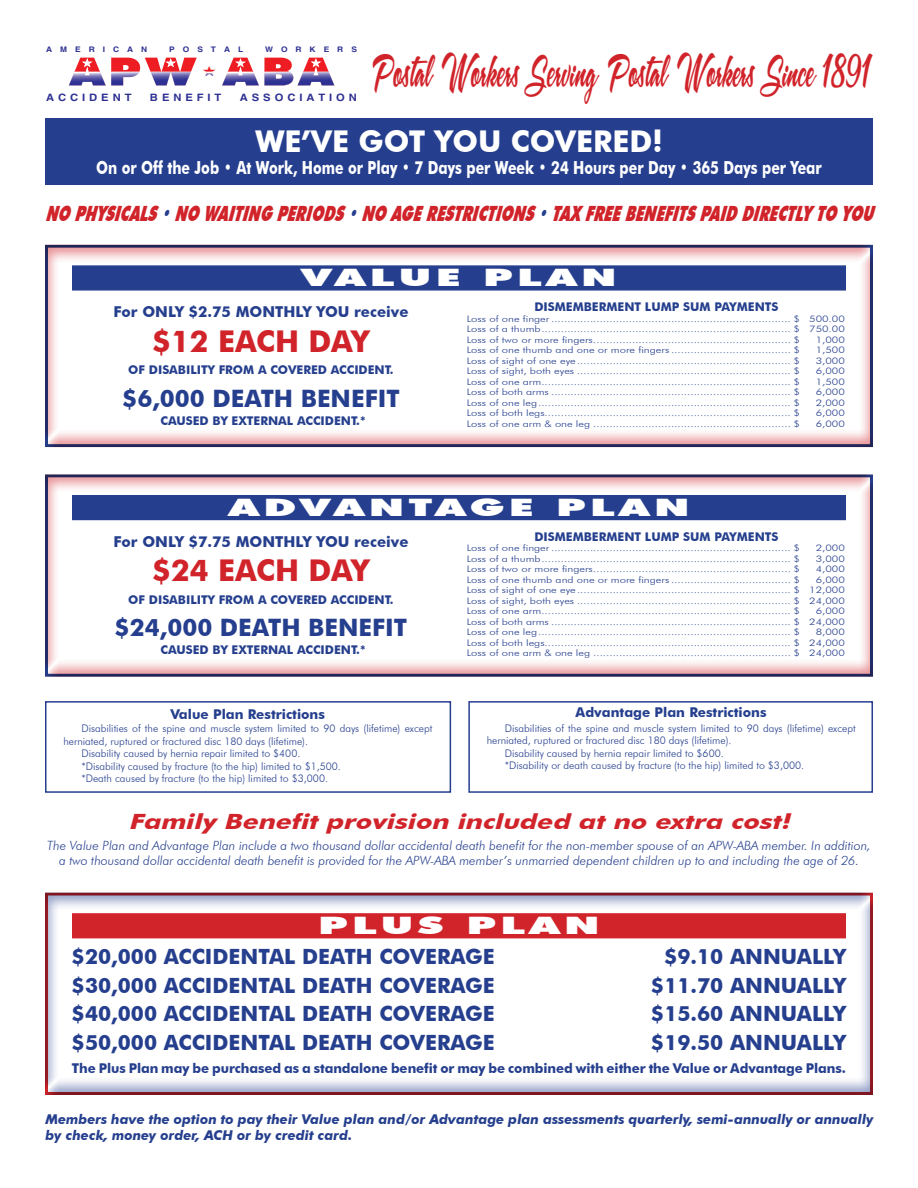
<style>
.page{position:relative;width:918px;height:1188px;background:#fff}
.page>*{position:absolute;margin:0;border:0;box-sizing:border-box;transform-origin:0 0}
.t1{font:45px "A&S Snapper Script";color:#d1232a;scale:.53 1}
.t2{font:800 42.45px "Futurist Extra";letter-spacing:.11em;color:#ee1d23;scale:1.2 1}
.t3{font:700 30px "Futura BT";letter-spacing:-.01em;color:#d1232a}
.t4{font:700 30px "Futura BT";color:#fff}
.t5{font:700 24px "Futura BT";color:#253f8e}
.t6{font:900 24px "Futura BT";letter-spacing:.1em;color:#fff;scale:1.75 1}
.t7{font:700 21px "Futura BT";color:#253f8e}
.t8{font:italic 900 21px "Futura BT";color:#d1232a;scale:.68 1}
.t9{font:italic 700 21px "Futura BT";color:#d1232a;scale:1.25 1}
.t10{font:700 18px "Futura BT";color:#fff;scale:.78 1}
.t11{font:700 15px "Futura BT";color:#253f8e}
.t12{font:700 13.5px "Futura BT";letter-spacing:-.005em;color:#253f8e}
.t13{font:italic 700 13.5px/16.2px "Futura BT";color:#253f8e}
.t14{font:italic 300 12.75px/15.3px "Futura BT";color:#253f8e;text-align:center}
.t15{font:700 12px "Futura BT";color:#253f8e}
.t16{font:300 10.5px "Futura BT";color:#253f8e}
.t17{font:700 10.2px "Arial";letter-spacing:.35em;color:#2e3092;scale:1.1 1}
.t18{font:300 9px/10.5px "Futura BT";color:#253f8e;text-align:justify;scale:1.25 1}
.t19{font:700 7.65px "Arial";letter-spacing:.95em;color:#2e3092;scale:1.1 1}
.s1{color:#253f8e}
</style>
<div class="page">
<div style="left:45px;top:118px;width:828px;height:67px;background:#253f8e"></div>
<div style="left:44px;top:473px;width:830px;height:205px;background:#d1232a;opacity:.5"></div>
<div style="left:72px;top:495px;width:774px;height:25px;background:#253f8e"></div>
<div style="left:44px;top:243px;width:830px;height:206px;background:#d1232a;opacity:.5"></div>
<div style="left:72px;top:265px;width:774px;height:26px;background:#253f8e;border:2px solid #253f8e"></div>
<div style="left:468px;top:701px;width:405px;height:92px;border:2px solid #253f8e"></div>
<div style="left:45px;top:701px;width:406px;height:92px;border:2px solid #253f8e"></div>
<div style="left:44px;top:891px;width:830px;height:205px;background:#253f8e;opacity:.5"></div>
<div style="left:72px;top:913px;width:774px;height:25px;background:#d1232a;border:2px solid #d1232a"></div>
<svg style="left:205px;top:73px;width:8px;height:3px"></svg>
<svg style="left:69px;top:72px;width:122px;height:13px"></svg>
<svg style="left:222px;top:72px;width:112px;height:13px"></svg>
<p class="t19" style="left:46px;top:45px;width:93px">AMERICAN</p>
<p class="t19" style="left:169px;top:45px;width:69px">POSTAL</p>
<p class="t19" style="left:265px;top:45px;width:85px">WORKERS</p>
<h2 class="t2" style="left:70px;top:46px;width:106px">APW</h2>
<h1 class="t1" style="left:372px;top:48px;width:941px">Postal Workers Serving Postal Workers Since 1891</h1>
<h2 class="t2" style="left:224px;top:46px;width:93px">ABA</h2>
<p class="t17" style="left:46px;top:91px;width:79px">ACCIDENT</p>
<p class="t17" style="left:150px;top:91px;width:66px">BENEFIT</p>
<p class="t17" style="left:240px;top:91px;width:108px">ASSOCIATION</p>
<h3 class="t4" style="left:255px;top:123px;width:409px">WE’VE GOT YOU COVERED!</h3>
<h3 class="t10" style="left:96px;top:156px;width:932px">On or Off the Job • At Work, Home or Play • 7 Days per Week • 24 Hours per Day • 365 Days per Year</h3>
<h3 class="t8" style="left:45px;top:200px;width:1229px">NOPHYSICALS<span class="s1">•</span>NOWAITINGPERIODS<span class="s1">•</span>NOAGERESTRICTIONS<span class="s1">•</span>TAXFREEBENEFITSPAIDDIRECTLYTOYOU</h3>
<h3 class="t6" style="left:301px;top:263px;width:182px">VALUE PLAN</h3>
<h3 class="t15" style="left:534px;top:300px;width:246px">DISMEMBERMENT LUMP SUM PAYMENTS</h3>
<p class="t18" style="left:467px;top:313px;width:304px">Loss of one finger.......................................................................... $ 500.00<br>Loss of a thumb............................................................................. $ 750.00<br>Loss of two or more fingers............................................................. $</p>
<h3 class="t11" style="left:113px;top:303px;width:297px">For ONLY $2.75 MONTHLY YOU receive</h3>
<h3 class="t3" style="left:152px;top:323px;width:219px">$12 EACH DAY</h3>
<h3 class="t15" style="left:128px;top:363px;width:267px">OF DISABILITY FROM A COVERED ACCIDENT.</h3>
<h3 class="t5" style="left:122px;top:384px;width:279px">$6,000 DEATH BENEFIT</h3>
<h3 class="t15" style="left:160px;top:413px;width:207px">CAUSED BY EXTERNAL ACCIDENT.*</h3>
<p class="t18" style="left:816px;top:334px;width:25px">1,000</p>
<p class="t18" style="left:467px;top:345px;width:268px">Loss of one thumb and one or more fingers..................................... $</p>
<p class="t18" style="left:816px;top:345px;width:25px">1,500</p>
<p class="t18" style="left:467px;top:355px;width:268px">Loss of sight of one eye.................................................................. $</p>
<p class="t18" style="left:816px;top:355px;width:25px">3,000</p>
<p class="t18" style="left:467px;top:366px;width:268px">Loss of sight, both eyes .................................................................. $</p>
<p class="t18" style="left:816px;top:366px;width:25px">6,000</p>
<p class="t18" style="left:467px;top:376px;width:268px">Loss of one arm............................................................................. $</p>
<p class="t18" style="left:816px;top:376px;width:25px">1,500</p>
<p class="t18" style="left:467px;top:387px;width:268px">Loss of both arms .......................................................................... $</p>
<p class="t18" style="left:816px;top:387px;width:25px">6,000</p>
<p class="t18" style="left:467px;top:397px;width:268px">Loss of one leg.............................................................................. $</p>
<p class="t18" style="left:816px;top:397px;width:25px">2,000</p>
<p class="t18" style="left:467px;top:408px;width:268px">Loss of both legs............................................................................ $</p>
<p class="t18" style="left:816px;top:408px;width:25px">6,000</p>
<p class="t18" style="left:467px;top:418px;width:268px">Loss of one arm &amp; one leg ............................................................. $</p>
<p class="t18" style="left:816px;top:418px;width:25px">6,000</p>
<h3 class="t6" style="left:228px;top:493px;width:265px">ADVANTAGE PLAN</h3>
<h3 class="t15" style="left:534px;top:529px;width:246px">DISMEMBERMENT LUMP SUM PAYMENTS</h3>
<p class="t18" style="left:467px;top:543px;width:268px">Loss of one finger.......................................................................... $</p>
<p class="t18" style="left:816px;top:543px;width:25px">2,000</p>
<p class="t18" style="left:467px;top:553px;width:268px">Loss of a thumb............................................................................. $</p>
<p class="t18" style="left:816px;top:553px;width:25px">3,000</p>
<p class="t18" style="left:467px;top:564px;width:268px">Loss of two or more fingers............................................................. $</p>
<p class="t18" style="left:816px;top:564px;width:25px">4,000</p>
<p class="t18" style="left:467px;top:574px;width:268px">Loss of one thumb and one or more fingers..................................... $</p>
<h3 class="t11" style="left:113px;top:533px;width:297px">For ONLY $7.75 MONTHLY YOU receive</h3>
<h3 class="t3" style="left:152px;top:553px;width:219px">$24 EACH DAY</h3>
<h3 class="t15" style="left:128px;top:592px;width:267px">OF DISABILITY FROM A COVERED ACCIDENT.</h3>
<h3 class="t5" style="left:115px;top:613px;width:294px">$24,000 DEATH BENEFIT</h3>
<h3 class="t15" style="left:160px;top:643px;width:207px">CAUSED BY EXTERNAL ACCIDENT.*</h3>
<p class="t18" style="left:467px;top:574px;width:304px;text-indent:349px">6,000<br>Loss of sight of one eye.................................................................. $ 12,000<br>Loss of sight, both eyes .................................................................. $ 24,000<br>Loss of one arm............................................................................. $</p>
<p class="t18" style="left:467px;top:606px;width:304px;text-indent:349px">6,000<br>Loss of both arms .......................................................................... $ 24,000<br>Loss of one leg.............................................................................. $</p>
<p class="t18" style="left:467px;top:627px;width:304px;text-indent:349px">8,000<br>Loss of both legs............................................................................ $ 24,000<br>Loss of one arm &amp; one leg ............................................................. $ 24,000</p>
<h3 class="t12" style="left:170px;top:706px;width:156px">Value Plan Restrictions</h3>
<p class="t16" style="left:81px;top:722px;width:352px">Disabilities of the spine and muscle system limited to 90 days (lifetime) except</p>
<p class="t16" style="left:63px;top:734px;width:246px">herniated, ruptured or fractured disc 180 days (lifetime).</p>
<p class="t16" style="left:81px;top:747px;width:221px">Disability caused by hernia repair limited to $400.</p>
<p class="t16" style="left:81px;top:760px;width:261px">*Disability caused by fracture (to the hip) limited to $1,500.</p>
<p class="t16" style="left:81px;top:772px;width:248px">*Death caused by fracture (to the hip) limited to $3,000.</p>
<h3 class="t12" style="left:576px;top:704px;width:192px">Advantage Plan Restrictions</h3>
<p class="t16" style="left:505px;top:721px;width:352px">Disabilities of the spine and muscle system limited to 90 days (lifetime) except</p>
<p class="t16" style="left:487px;top:734px;width:246px">herniated, ruptured or fractured disc 180 days (lifetime).</p>
<p class="t16" style="left:505px;top:747px;width:221px">Disability caused by hernia repair limited to $600.</p>
<p class="t16" style="left:505px;top:759px;width:301px">*Disability or death caused by fracture (to the hip) limited to $3,000.</p>
<h3 class="t9" style="left:128px;top:808px;width:536px">Family Benefitprovision included atno extra cost!</h3>
<p class="t14" style="left:47px;top:838px;width:825px">The Value Plan and Advantage Plan include a two thousand dollar accidental death benefit for the non-member spouse of an APW-ABA member. In addition, a two thousand dollar accidental death benefit is provided for the APW-ABA member’s unmarried dependent children up to and including the age of 26.</p>
<h3 class="t6" style="left:318px;top:911px;width:162px">PLUS PLAN</h3>
<h3 class="t7" style="left:72px;top:944px;width:424px">$20,000 ACCIDENTAL DEATH COVERAGE</h3>
<h3 class="t7" style="left:664px;top:944px;width:183px">$9.10 ANNUALLY</h3>
<h3 class="t7" style="left:72px;top:972px;width:424px">$30,000 ACCIDENTAL DEATH COVERAGE</h3>
<h3 class="t7" style="left:651px;top:972px;width:196px">$11.70 ANNUALLY</h3>
<h3 class="t7" style="left:72px;top:1001px;width:424px">$40,000 ACCIDENTAL DEATH COVERAGE</h3>
<h3 class="t7" style="left:651px;top:1001px;width:196px">$15.60 ANNUALLY</h3>
<h3 class="t7" style="left:72px;top:1029px;width:424px">$50,000 ACCIDENTAL DEATH COVERAGE</h3>
<h3 class="t7" style="left:651px;top:1029px;width:196px">$19.50 ANNUALLY</h3>
<h3 class="t12" style="left:72px;top:1060px;width:776px">The Plus Plan may be purchased as a standalone benefit or may be combined with either the Value or Advantage Plans.</h3>
<h3 class="t13" style="left:45px;top:1111px;width:829px">Members have the option to pay their Value plan and/or Advantage plan assessments quarterly, semi-annually or annually by check, money order, ACH or by credit card.</h3>
</div>
